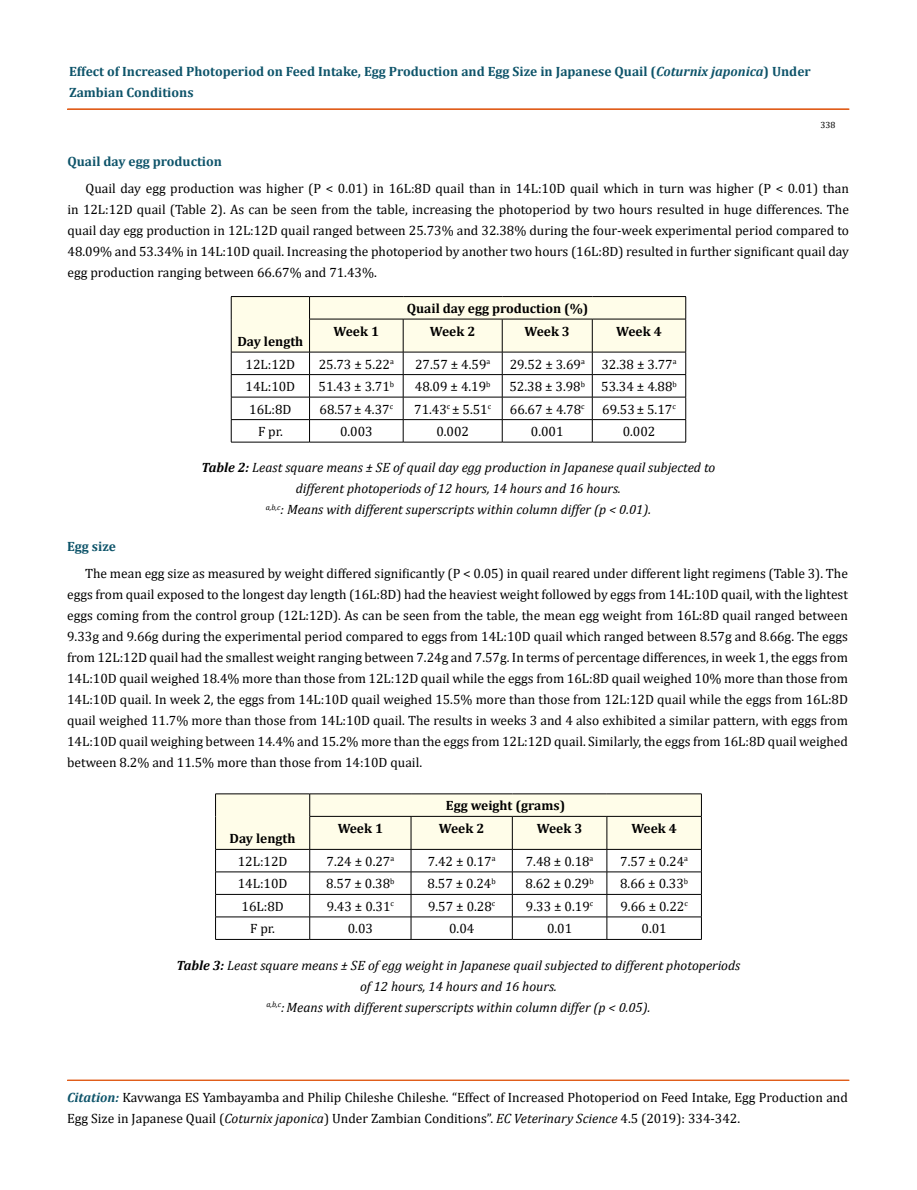
<style>
.page{position:relative;width:917px;height:1190px;background:#fff}
.page>*{position:absolute;margin:0;border:0;box-sizing:border-box;transform-origin:0 0}
.t1{font:13.5px/21px "Cambria";color:#000;text-align:justify}
.t2{font:italic 13.5px/21px "Cambria";color:#000;text-align:center}
.t3{font:700 13.5px/21px "Cambria";color:#0e546a}
.t4{font:700 13.5px "Cambria";color:#000}
.t5{font:9px "Cambria";color:#000}
.s1{font-style:italic}
.s2{font-weight:700}
.s3{font-weight:700;font-style:italic;color:#0e546a}
</style>
<div class="page">
<div style="left:67px;top:109px;width:782px;height:1px;border:1px solid #e05d1a"></div>
<hr style="left:68px;top:1080px;width:781px;height:1px;background:#e05d1a">
<svg style="left:231px;top:296px;width:455px;height:146px"></svg>
<hr style="left:231px;top:442px;width:78px;height:1px;background:#000">
<hr style="left:309px;top:442px;width:94px;height:1px;background:#000">
<hr style="left:403px;top:442px;width:99px;height:1px;background:#000">
<hr style="left:502px;top:442px;width:90px;height:1px;background:#000">
<hr style="left:592px;top:442px;width:94px;height:1px;background:#000">
<hr style="left:215px;top:793px;width:95px;height:1px;background:#000">
<hr style="left:310px;top:793px;width:101px;height:1px;background:#000">
<hr style="left:411px;top:793px;width:101px;height:1px;background:#000">
<hr style="left:512px;top:793px;width:95px;height:1px;background:#000">
<hr style="left:607px;top:793px;width:94px;height:1px;background:#000">
<svg style="left:215px;top:794px;width:487px;height:145px"></svg>
<hr style="left:215px;top:939px;width:95px;height:1px;background:#000">
<hr style="left:310px;top:939px;width:101px;height:1px;background:#000">
<hr style="left:411px;top:939px;width:101px;height:1px;background:#000">
<hr style="left:512px;top:939px;width:95px;height:1px;background:#000">
<hr style="left:607px;top:939px;width:94px;height:1px;background:#000">
<p class="t3" style="left:69px;top:60px;width:743px">Effect of Increased Photoperiod on Feed Intake, Egg Production and Egg Size in Japanese Quail (<span class="s1">Coturnix japonica</span>) Under<br>Zambian Conditions</p>
<p class="t5" style="left:820px;top:120px;width:16px">338</p>
<p class="t3" style="left:68px;top:150px;width:156px">Quail day egg production</p>
<p class="t1" style="left:68px;top:177px;width:783px;text-indent:18px">Quail day egg production was higher (P &lt; 0.01) in 16L:8D quail than in 14L:10D quail which in turn was higher (P &lt; 0.01) than in 12L:12D quail (Table 2). As can be seen from the table, increasing the photoperiod by two hours resulted in huge differences. The quail day egg production in 12L:12D quail ranged between 25.73% and 32.38% during the four-week experimental period compared to 48.09% and 53.34% in 14L:10D quail. Increasing the photoperiod by another two hours (16L:8D) resulted in further significant quail day egg production ranging between 66.67% and 71.43%.</p>
<p class="t4" style="left:237px;top:332px;width:67px">Day length</p>
<p class="t4" style="left:407px;top:299px;width:183px">Quail day egg production (%)</p>
<p class="t4" style="left:333px;top:321px;width:47px">Week 1</p>
<p class="t4" style="left:430px;top:321px;width:47px">Week 2</p>
<p class="t4" style="left:524px;top:321px;width:47px">Week 3</p>
<p class="t4" style="left:616px;top:321px;width:47px">Week 4</p>
<p class="t1" style="left:245px;top:353px;width:51px">12L:12D</p>
<p class="t1" style="left:319px;top:353px;width:77px">25.73 ± 5.22<sup>a</sup></p>
<p class="t1" style="left:415px;top:353px;width:77px">27.57 ± 4.59<sup>a</sup></p>
<p class="t1" style="left:509px;top:353px;width:168px">29.52 ± 3.69<sup>a</sup> 32.38 ± 3.77<sup>a</sup></p>
<p class="t1" style="left:245px;top:376px;width:51px">14L:10D</p>
<p class="t1" style="left:318px;top:376px;width:77px">51.43 ± 3.71<sup>b</sup></p>
<p class="t1" style="left:415px;top:376px;width:77px">48.09 ± 4.19<sup>b</sup></p>
<p class="t1" style="left:509px;top:376px;width:169px">52.38 ± 3.98<sup>b</sup> 53.34 ± 4.88<sup>b</sup></p>
<p class="t1" style="left:249px;top:398px;width:44px">16L:8D</p>
<p class="t1" style="left:319px;top:398px;width:75px">68.57± 4.37<sup>c</sup></p>
<p class="t1" style="left:414px;top:398px;width:78px">71.43<sup>c</sup> ± 5.51<sup>c</sup></p>
<p class="t1" style="left:510px;top:398px;width:76px">66.67 ± 4.78<sup>c</sup></p>
<p class="t1" style="left:602px;top:398px;width:75px">69.53± 5.17<sup>c</sup></p>
<p class="t1" style="left:258px;top:421px;width:26px">F pr.</p>
<p class="t1" style="left:340px;top:421px;width:34px">0.003</p>
<p class="t1" style="left:436px;top:421px;width:34px">0.002</p>
<p class="t1" style="left:531px;top:421px;width:34px">0.001</p>
<p class="t1" style="left:622px;top:421px;width:34px">0.002</p>
<p class="t2" style="left:201px;top:456px;width:515px"><span class="s2">Table 2:</span> Least square means ± SE of quail day egg production in Japanese quail subjected to different photoperiods of 12 hours, 14 hours and 16 hours.<br><sup>a,b,c</sup>: Means with different superscripts within column differ (p &lt; 0.01).</p>
<p class="t3" style="left:67px;top:535px;width:50px">Egg size</p>
<p class="t1" style="left:67px;top:563px;width:782px;text-indent:18px">The mean egg size as measured by weight differed significantly (P &lt; 0.05) in quail reared under different light regimens (Table 3). The eggs from quail exposed to the longest day length (16L:8D) had the heaviest weight followed by eggs from 14L:10D quail, with the lightest eggs coming from the control group (12L:12D). As can be seen from the table, the mean egg weight from 16L:8D quail ranged between 9.33g and 9.66g during the experimental period compared to eggs from 14L:10D quail which ranged between 8.57g and 8.66g. The eggs from 12L:12D quail had the smallest weight ranging between 7.24g and 7.57g. In terms of percentage differences, in week 1, the eggs from 14L:10D quail weighed 18.4% more than those from 12L:12D quail while the eggs from 16L:8D quail weighed 10% more than those from 14L:10D quail. In week 2, the eggs from 14L:10D quail weighed 15.5% more than those from 12L:12D quail while the eggs from 16L:8D quail weighed 11.7% more than those from 14L:10D quail. The results in weeks 3 and 4 also exhibited a similar pattern, with eggs from 14L:10D quail weighing between 14.4% and 15.2% more than the eggs from 12L:12D quail. Similarly, the eggs from 16L:8D quail weighed between 8.2% and 11.5% more than those from 14:10D quail.</p>
<p class="t4" style="left:230px;top:829px;width:67px">Day length</p>
<p class="t4" style="left:446px;top:796px;width:121px">Egg weight (grams)</p>
<p class="t4" style="left:337px;top:818px;width:47px">Week 1</p>
<p class="t4" style="left:439px;top:818px;width:47px">Week 2</p>
<p class="t4" style="left:537px;top:818px;width:47px">Week 3</p>
<p class="t4" style="left:631px;top:818px;width:47px">Week 4</p>
<p class="t1" style="left:238px;top:850px;width:51px">12L:12D</p>
<p class="t1" style="left:326px;top:850px;width:69px">7.24 ± 0.27<sup>a</sup></p>
<p class="t1" style="left:428px;top:850px;width:69px">7.42 ± 0.17<sup>a</sup></p>
<p class="t1" style="left:525px;top:850px;width:69px">7.48 ± 0.18<sup>a</sup></p>
<p class="t1" style="left:620px;top:850px;width:69px">7.57 ± 0.24<sup>a</sup></p>
<p class="t1" style="left:238px;top:873px;width:51px">14L:10D</p>
<p class="t1" style="left:326px;top:873px;width:70px">8.57 ± 0.38<sup>b</sup></p>
<p class="t1" style="left:427px;top:873px;width:70px">8.57 ± 0.24<sup>b</sup></p>
<p class="t1" style="left:525px;top:873px;width:70px">8.62 ± 0.29<sup>b</sup></p>
<p class="t1" style="left:620px;top:873px;width:70px">8.66 ± 0.33<sup>b</sup></p>
<p class="t1" style="left:241px;top:895px;width:44px">16L:8D</p>
<p class="t1" style="left:327px;top:895px;width:69px">9.43 ± 0.31<sup>c</sup></p>
<p class="t1" style="left:428px;top:895px;width:69px">9.57 ± 0.28<sup>c</sup></p>
<p class="t1" style="left:526px;top:895px;width:69px">9.33 ± 0.19<sup>c</sup></p>
<p class="t1" style="left:620px;top:895px;width:69px">9.66 ± 0.22<sup>c</sup></p>
<p class="t1" style="left:250px;top:918px;width:26px">F pr.</p>
<p class="t1" style="left:348px;top:918px;width:27px">0.03</p>
<p class="t1" style="left:449px;top:918px;width:27px">0.04</p>
<p class="t1" style="left:547px;top:918px;width:27px">0.01</p>
<p class="t1" style="left:641px;top:918px;width:27px">0.01</p>
<p class="t2" style="left:176px;top:954px;width:565px"><span class="s2">Table 3:</span> Least square means ± SE of egg weight in Japanese quail subjected to different photoperiods of 12 hours, 14 hours and 16 hours.<br><sup>a,b,c</sup>:Means with different superscripts within column differ (p &lt; 0.05).</p>
<p class="t1" style="left:67px;top:1086px;width:782px"><span class="s3">Citation:</span> Kavwanga ES Yambayamba and Philip Chileshe Chileshe. “Effect of Increased Photoperiod on Feed Intake, Egg Production and<br>Egg Size in Japanese Quail (<span class="s1">Coturnix japonica</span>) Under Zambian Conditions”. <span class="s1">EC Veterinary Science</span> 4.5 (2019): 334-342.</p>
</div>
